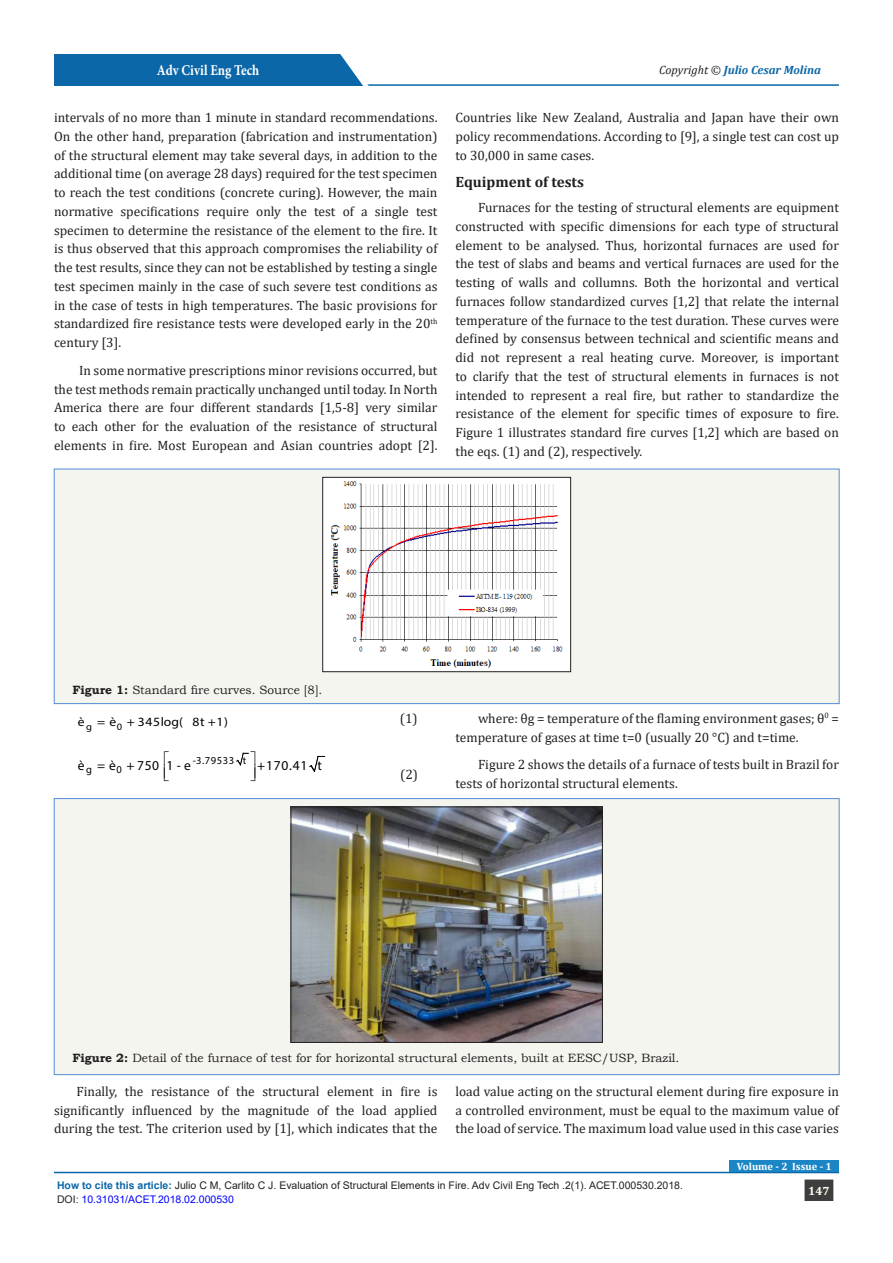
<style>
.page{position:relative;width:893px;height:1263px;background:#fff}
.page>*{position:absolute;margin:0;border:0;box-sizing:border-box;transform-origin:0 0}
.List_Paragraph{font:700 15px "Cambria";color:#231f20}
.t1{font:700 15px "Minion Pro";color:#fff;scale:.86 1}
.t2{font:13.65px "Myriad Pro";letter-spacing:.05em;color:#000}
.t3{font:13.5px/18.8px "Cambria";color:#231f20;text-align:justify}
.t4{font:12.6px "Myriad Pro";letter-spacing:.05em;color:#000;scale:1.08 1}
.t5{font:12px "Bookman Old Style";color:#231f20}
.t6{font:italic 700 12px "Cambria";color:#0b67a8}
.t7{font:700 12px "Cambria";color:#fffdee}
.t8{font:10.65px "Myriad Pro";letter-spacing:.05em;color:#000}
.t9{font:10.5px "Arial";color:#231f20}
.t10{font:10.5px "Arial";color:#00f}
.t11{font:700 10.5px "Cambria";color:#fff}
.t12{font:9.75px "Myriad Pro";color:#000;scale:1.08 1}
.s1{font-weight:400;color:#231f20}
.s2{font-weight:700}
.s3{font-weight:700;color:#0b67a8}
.s4{color:#231f20}
</style>
<div class="page">
<hr style="left:206px;top:84px;width:633px;height:2px;background:#0b67a8">
<div style="left:54px;top:54px;width:308px;height:32px;background:#0b67a8"></div>
<svg style="left:340px;top:54px;width:34px;height:32px"></svg>
<hr style="left:54px;top:1172px;width:785px;height:1px;background:#0b67a8">
<div style="left:804px;top:1179px;width:30px;height:22px;background:#3e3e3f"></div>
<div style="left:804px;top:1179px;width:30px;height:23px;border:1px solid #fff"></div>
<div style="left:730px;top:1160px;width:109px;height:12px;background:#1b86c6"></div>
<div style="left:54px;top:469px;width:785px;height:235px;background:#f5f5f0"></div>
<div style="left:54px;top:469px;width:785px;height:235px;border:1px solid #548dd4"></div>
<img style="left:324px;top:479px;width:245px;height:191px">
<div style="left:322px;top:477px;width:249px;height:195px;border:1px solid #231f20"></div>
<svg style="left:309px;top:756px;width:16px;height:16px"></svg>
<div style="left:54px;top:798px;width:785px;height:276px;background:#f5f5f0"></div>
<img style="left:293px;top:809px;width:308px;height:231px">
<div style="left:291px;top:807px;width:312px;height:235px;border:1px solid #231f20"></div>
<svg style="left:236px;top:752px;width:13px;height:14px"></svg>
<p class="t1" style="left:157px;top:60px;width:121px">Adv Civil Eng Tech</p>
<p class="t6" style="left:659px;top:61px;width:163px"><span class="s1">Copyright ©</span> Julio Cesar Molina</p>
<p class="t3" style="left:54px;top:108px;width:385px">intervals of no more than 1 minute in standard recommendations.<br>On the other hand, preparation (fabrication and instrumentation) of the structural element may take several days, in addition to the additional time (on average 28 days) required for the test specimen to reach the test conditions (concrete curing). However, the main normative specifications require only the test of a single test specimen to determine the resistance of the element to the fire. It is thus observed that this approach compromises the reliability of the test results, since they can not be established by testing a single test specimen mainly in the case of such severe test conditions as in the case of tests in high temperatures. The basic provisions for standardized fire resistance tests were developed early in the 20<sup>th </sup>century [3].</p>
<p class="t3" style="left:54px;top:361px;width:385px;text-indent:25px">In some normative prescriptions minor revisions occurred, but the test methods remain practically unchanged until today. In North America there are four different standards [1,5-8] very similar to each other for the evaluation of the resistance of structural elements in fire. Most European and Asian countries adopt [2].</p>
<p class="t3" style="left:455px;top:108px;width:385px">Countries like New Zealand, Australia and Japan have their own policy recommendations. According to [9], a single test can cost up to 30,000 in same cases.</p>
<p class="List_Paragraph" style="left:455px;top:172px;width:130px">Equipment of tests</p>
<p class="t3" style="left:455px;top:198px;width:385px;text-indent:22px">Furnaces for the testing of structural elements are equipment constructed with specific dimensions for each type of structural element to be analysed. Thus, horizontal furnaces are used for the test of slabs and beams and vertical furnaces are used for the testing of walls and collumns. Both the horizontal and vertical furnaces follow standardized curves [1,2] that relate the internal temperature of the furnace to the test duration. These curves were defined by consensus between technical and scientific means and did not represent a real heating curve. Moreover, is important to clarify that the test of structural elements in furnaces is not intended to represent a real fire, but rather to standardize the resistance of the element for specific times of exposure to fire.<br>Figure 1 illustrates standard fire curves [1,2] which are based on the eqs. (1) and (2), respectively.</p>
<p class="t5" style="left:72px;top:682px;width:252px"><span class="s2">Figure 1:</span> Standard fire curves. Source [8].</p>
<p class="t12" style="left:86px;top:720px;width:7px">g</p>
<p class="t12" style="left:117px;top:720px;width:7px">0</p>
<p class="t4" style="left:78px;top:714px;width:141px">è = è + 345log( 8t +1)</p>
<p class="t3" style="left:400px;top:709px;width:19px">(1)</p>
<p class="t8" style="left:193px;top:753px;width:55px">-3.79533 t</p>
<p class="t8" style="left:86px;top:763px;width:7px">g</p>
<p class="t8" style="left:117px;top:763px;width:7px">0</p>
<p class="t2" style="left:78px;top:757px;width:115px">è =è +750 1-e</p>
<p class="t2" style="left:257px;top:757px;width:66px">+170.41 t</p>
<p class="t3" style="left:400px;top:764px;width:19px">(2)</p>
<p class="t3" style="left:455px;top:709px;width:385px;text-indent:22px">where: θg = temperature of the flaming environment gases; θ<sup>0</sup> = temperature of gases at time t=0 (usually 20 °C) and t=time.</p>
<p class="t3" style="left:455px;top:755px;width:385px;text-indent:22px">Figure 2 shows the details of a furnace of tests built in Brazil for tests of horizontal structural elements.</p>
<p class="t5" style="left:72px;top:1050px;width:608px"><span class="s2">Figure 2:</span> Detail of the furnace of test for for horizontal structural elements, built at EESC/USP, Brazil.</p>
<p class="t3" style="left:54px;top:1082px;width:385px;text-indent:22px">Finally, the resistance of the structural element in fire is significantly influenced by the magnitude of the load applied during the test. The criterion used by [1], which indicates that the</p>
<p class="t3" style="left:455px;top:1082px;width:385px">load value acting on the structural element during fire exposure in a controlled environment, must be equal to the maximum value of the load of service. The maximum load value used in this case varies</p>
<p class="t9" style="left:57px;top:1178px;width:627px"><span class="s3">How to cite this article:</span> Julio C M, Carlito C J. Evaluation of Structural Elements in Fire. Adv Civil Eng Tech .2(1). ACET.000530.2018.</p>
<p class="t10" style="left:57px;top:1192px;width:178px"><span class="s4">DOI:</span> 10.31031/ACET.2018.02.000530</p>
<p class="t11" style="left:737px;top:1159px;width:96px">Volume - 2 Issue - 1</p>
<p class="t7" style="left:808px;top:1182px;width:23px">147</p>
</div>
